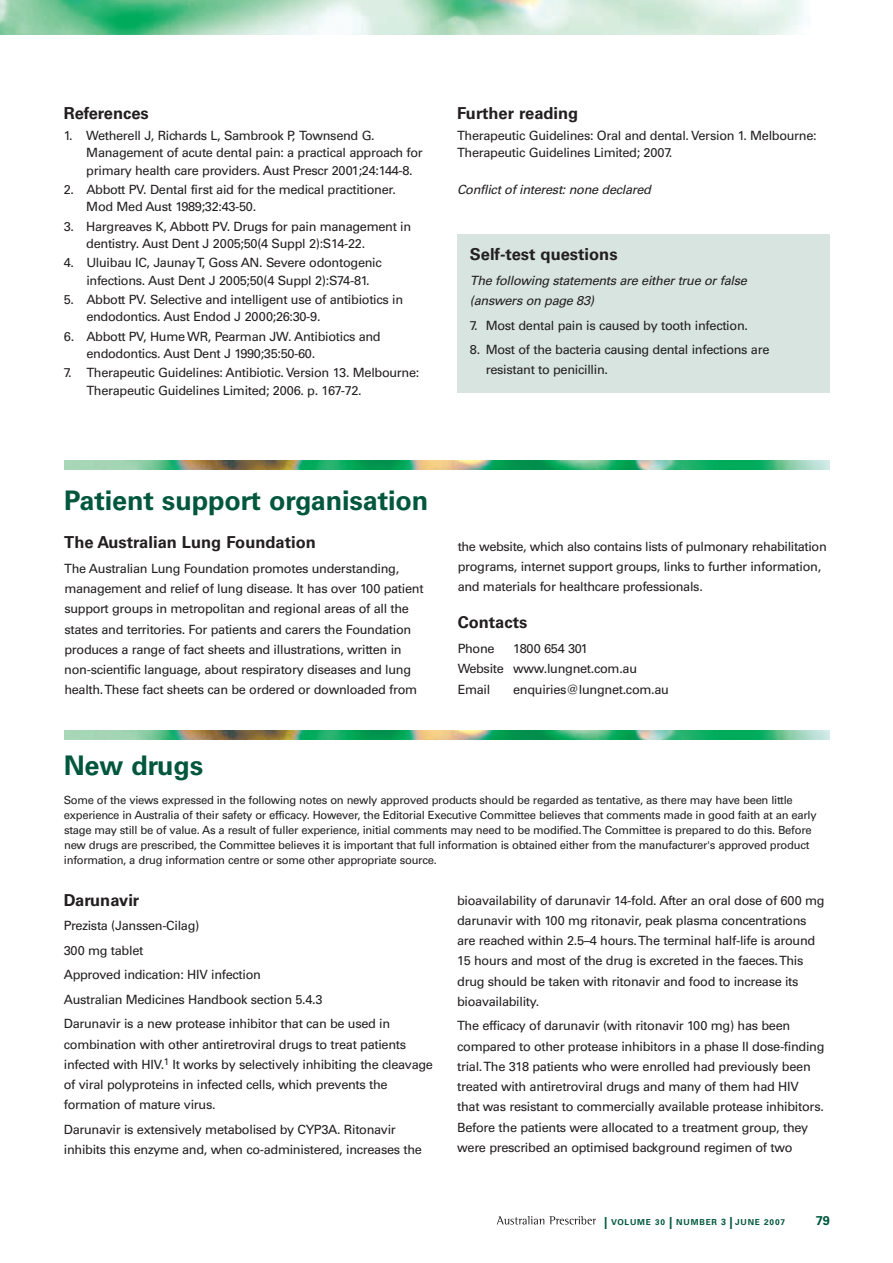
<style>
.page{position:relative;width:893px;height:1263px;background:#fff}
.page>*{position:absolute;margin:0;border:0;box-sizing:border-box;transform-origin:0 0}
.t1{font:700 27px "Univers LT";letter-spacing:-.005em;color:#00573c}
.t2{font:700 16.5px "Univers LT";color:#231f20}
.t3{font:12.75px/20.2px "Univers LT";letter-spacing:-.025em;color:#231f20}
.t4{font:italic 12.75px/20.2px "Univers LT";letter-spacing:-.025em;color:#231f20}
.t5{font:700 12.75px "Univers LT";color:#00573c}
.t6{font:11.25px/15px "Univers LT";letter-spacing:-.025em;color:#231f20}
.t7{font:700 8.25px "Univers LT";letter-spacing:.1em;color:#00573c}
.s1{font-size:12px}
.s2{font-size:9px}
</style>
<div class="page">
<svg style="left:497px;top:1216px;width:99px;height:8px"></svg>
<div style="left:458px;top:234px;width:372px;height:159px;background:#d7e4e0"></div>
<img style="left:0;top:0;width:804px;height:34px">
<img style="left:64px;top:461px;width:766px;height:8px">
<img style="left:64px;top:731px;width:766px;height:8px">
<p class="t2" style="left:64px;top:103px;width:87px">References</p>
<p class="t3" style="left:86px;top:127px;width:338px;line-height:17.2px;text-indent:-23px">1. Wetherell J, Richards L, Sambrook P, Townsend G.<br>Management of acute dental pain: a practical approach for primary health care providers. Aust Prescr 2001;24:144-8.</p>
<p class="t3" style="left:86px;top:181px;width:311px;line-height:17.2px;text-indent:-22px">2. Abbott PV. Dental first aid for the medical practitioner.<br>Mod Med Aust 1989;32:43-50.</p>
<p class="t3" style="left:86px;top:218px;width:326px;line-height:17.2px;text-indent:-23px">3. Hargreaves K, Abbott PV. Drugs for pain management in dentistry. Aust Dent J 2005;50(4 Suppl 2):S14-22.</p>
<p class="t3" style="left:86px;top:254px;width:297px;line-height:17.2px;text-indent:-23px">4. Uluibau IC, JaunayT, Goss AN. Severe odontogenic infections. Aust Dent J 2005;50(4 Suppl 2):S74-81.</p>
<p class="t3" style="left:86px;top:291px;width:318px;line-height:17.2px;text-indent:-23px">5. Abbott PV. Selective and intelligent use of antibiotics in endodontics. Aust Endod J 2000;26:30-9.</p>
<p class="t3" style="left:86px;top:328px;width:296px;line-height:17.2px;text-indent:-23px">6. Abbott PV, Hume WR, Pearman JW. Antibiotics and endodontics. Aust Dent J 1990;35:50-60.</p>
<p class="t3" style="left:86px;top:364px;width:334px;line-height:17.2px;text-indent:-23px">7. Therapeutic Guidelines: Antibiotic. Version 13. Melbourne:<br>Therapeutic Guidelines Limited; 2006. p. 167-72.</p>
<p class="t2" style="left:457px;top:103px;width:123px">Further reading</p>
<p class="t3" style="left:457px;top:127px;width:361px;line-height:17.2px">Therapeutic Guidelines: Oral and dental. Version 1. Melbourne:<br>Therapeutic Guidelines Limited; 2007.</p>
<p class="t4" style="left:457px;top:179px;width:195px">Conflict of interest: none declared</p>
<p class="t2" style="left:470px;top:245px;width:149px">Self-test questions</p>
<p class="t4" style="left:470px;top:270px;width:278px">The following statements are either true or false (answers on page 83)</p>
<p class="t3" style="left:470px;top:315px;width:280px">7. Most dental pain is caused by tooth infection.</p>
<p class="t3" style="left:486px;top:340px;width:285px;text-indent:-16px">8. Most of the bacteria causing dental infections are resistant to penicillin.</p>
<h1 class="t1" style="left:64px;top:484px;width:366px">Patient support organisation</h1>
<p class="t2" style="left:64px;top:533px;width:253px">The Australian Lung Foundation</p>
<p class="t3" style="left:64px;top:558px;width:361px">The Australian Lung Foundation promotes understanding, management and relief of lung disease. It has over 100 patient support groups in metropolitan and regional areas of all the states and territories. For patients and carers the Foundation produces a range of fact sheets and illustrations, written in non-scientific language, about respiratory diseases and lung health.These fact sheets can be ordered or downloaded from</p>
<p class="t3" style="left:458px;top:536px;width:371px">the website, which also contains lists of pulmonary rehabilitation programs, internet support groups, links to further information, and materials for healthcare professionals.</p>
<p class="t2" style="left:458px;top:612px;width:71px">Contacts</p>
<p class="t3" style="left:458px;top:638px;width:38px">Phone</p>
<p class="t3" style="left:458px;top:638px;width:181px;text-indent:56px">1800 654 301<br>Website www.lungnet.com.au<br>Email</p>
<p class="t3" style="left:513px;top:679px;width:157px">enquiries@lungnet.com.au</p>
<h1 class="t1" style="left:64px;top:750px;width:141px">New drugs</h1>
<p class="t6" style="left:64px;top:792px;width:754px">Some of the views expressed in the following notes on newly approved products should be regarded as tentative, as there may have been little experience in Australia of their safety or efficacy. However, the Editorial Executive Committee believes that comments made in good faith at an early stage may still be of value. As a result of fuller experience, initial comments may need to be modified.The Committee is prepared to do this. Before new drugs are prescribed, the Committee believes it is important that full information is obtained either from the manufacturer's approved product information, a drug information centre or some other appropriate source.</p>
<p class="t3" style="left:457px;top:890px;width:369px">bioavailability of darunavir 14-fold. After an oral dose of 600 mg darunavir with 100 mg ritonavir, peak plasma concentrations are reached within 2.5–4 hours.The terminal half-life is around 15 hours and most of the drug is excreted in the faeces.This drug should be taken with ritonavir and food to increase its bioavailability.</p>
<p class="t3" style="left:457px;top:1016px;width:369px">The efficacy of darunavir (with ritonavir 100 mg) has been compared to other protease inhibitors in a phase II dose-finding trial.The 318 patients who were enrolled had previously been treated with antiretroviral drugs and many of them had HIV<br>that was resistant to commercially available protease inhibitors.<br>Before the patients were allocated to a treatment group, they were prescribed an optimised background regimen of two</p>
<p class="t2" style="left:64px;top:890px;width:77px">Darunavir</p>
<p class="t3" style="left:64px;top:914px;width:328px;line-height:24.5px">Prezista (Janssen-Cilag)<br>300 mg tablet<br>Approved indication: HIV infection<br>Australian Medicines Handbook section 5.4.3<br>Darunavir is a new protease inhibitor that can be used in</p>
<p class="t3" style="left:64px;top:1034px;width:371px">combination with other antiretroviral drugs to treat patients infected with HIV.<sup>1</sup> It works by selectively inhibiting the cleavage of viral polyproteins in infected cells, which prevents the formation of mature virus.</p>
<p class="t3" style="left:64px;top:1119px;width:360px">Darunavir is extensively metabolised by CYP3A. Ritonavir inhibits this enzyme and, when co-administered, increases the</p>
<p class="t7" style="left:604px;top:1217px;width:183px"><span class="s1">|</span> Volume 30 <span class="s1">|</span> NUMBER <span class="s2">3</span> <span class="s1">|</span> JUNE 2007</p>
<p class="t5" style="left:816px;top:1213px;width:16px">79</p>
</div>
